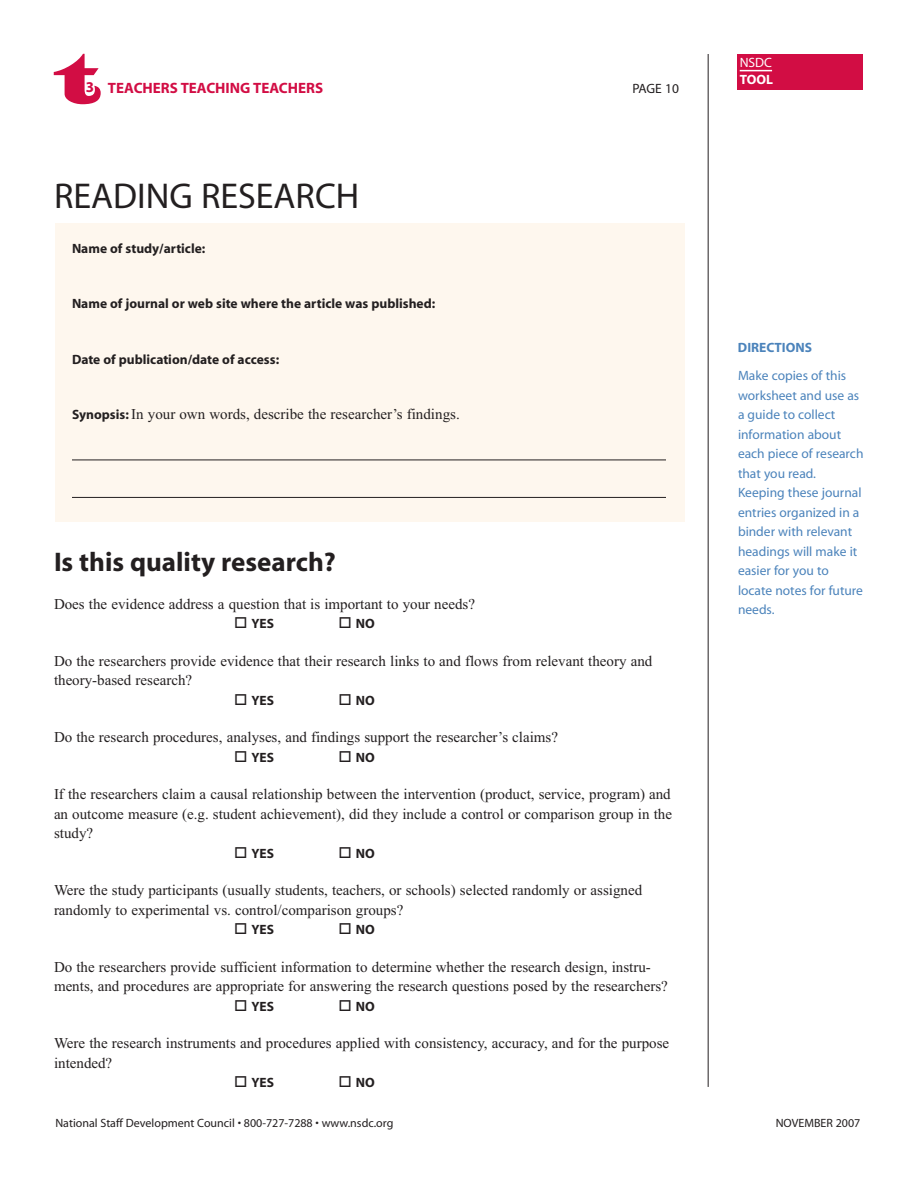
<style>
.page{position:relative;width:918px;height:1188px;background:#fff}
.page>*{position:absolute;margin:0;border:0;box-sizing:border-box;transform-origin:0 0}
.t1{font:72px "Latin Wide";color:#d20d44}
.t2{font:36px "Myriad";color:#231f20}
.t3{font:700 27px "Myriad";color:#231f20}
.t4{font:15px/19.5px "Times";color:#231f20}
.t5{font:700 15px "Myriad";color:#d20d44}
.t6{font:13.5px/19.5px "Myriad";color:#4b83bb}
.t7{font:700 13.5px "Myriad";color:#231f20}
.t8{font:700 13.5px "Myriad";color:#4b83bb}
.t9{font:13.5px "Myriad";letter-spacing:-.005em;color:#231f20}
.t10{font:13.5px "Myriad";color:#fff}
.t11{font:700 13.5px "Myriad";color:#fff}
.t12{font:12px "Myriad";color:#231f20}
.s1{font-family:"Myriad";font-weight:700;font-size:13.5px}
</style>
<div class="page">
<hr style="left:708px;top:54px;width:1px;height:1033px;background:#231f20">
<div style="left:737px;top:54px;width:126px;height:36px;background:#d20d44"></div>
<hr style="left:740px;top:70px;width:32px;height:1px;background:#fff">
<div style="left:55px;top:223px;width:630px;height:299px;background:#fef7ee"></div>
<hr style="left:72px;top:460px;width:594px;height:1px;background:#231f20">
<hr style="left:72px;top:497px;width:594px;height:1px;background:#231f20">
<h1 class="t1" style="left:56px;top:36px;width:47px">t</h1>
<p class="t5" style="left:86px;top:82px;width:239px">3 TEACHERS TEACHING TEACHERS</p>
<p class="t9" style="left:633px;top:83px;width:48px">PAGE 10</p>
<h2 class="t2" style="left:54px;top:183px;width:307px">READING RESEARCH</h2>
<p class="t7" style="left:72px;top:243px;width:135px">Name of study/article:</p>
<p class="t7" style="left:72px;top:299px;width:365px">Name of journal or web site where the article was published:</p>
<p class="t7" style="left:72px;top:354px;width:209px">Date of publication/date of access:</p>
<p class="t4" style="left:72px;top:404px;width:389px"><span class="s1">Synopsis:</span> In your own words, describe the researcher’s findings.</p>
<h3 class="t3" style="left:54px;top:552px;width:283px">Is this quality research?</h3>
<p class="t4" style="left:54px;top:594px;width:423px">Does the evidence address a question that is important to your needs?</p>
<p class="t7" style="left:234px;top:619px;width:42px">□ YES</p>
<p class="t7" style="left:338px;top:619px;width:38px">□ NO</p>
<p class="t4" style="left:54px;top:651px;width:600px">Do the researchers provide evidence that their research links to and flows from relevant theory and theory-based research?</p>
<p class="t7" style="left:234px;top:695px;width:42px">□ YES</p>
<p class="t7" style="left:338px;top:695px;width:38px">□ NO</p>
<p class="t4" style="left:54px;top:727px;width:506px">Do the research procedures, analyses, and findings support the researcher’s claims?</p>
<p class="t7" style="left:234px;top:752px;width:42px">□ YES</p>
<p class="t7" style="left:338px;top:752px;width:38px">□ NO</p>
<p class="t4" style="left:54px;top:784px;width:620px;text-align:justify">If the researchers claim a causal relationship between the intervention (product, service, program) and an outcome measure (e.g. student achievement), did they include a control or comparison group in the study?</p>
<p class="t7" style="left:234px;top:848px;width:42px">□ YES</p>
<p class="t7" style="left:338px;top:848px;width:38px">□ NO</p>
<p class="t4" style="left:54px;top:880px;width:590px">Were the study participants (usually students, teachers, or schools) selected randomly or assigned randomly to experimental vs. control/comparison groups?</p>
<p class="t7" style="left:234px;top:925px;width:42px">□ YES</p>
<p class="t7" style="left:338px;top:925px;width:38px">□ NO</p>
<p class="t4" style="left:54px;top:957px;width:615px">Do the researchers provide sufficient information to determine whether the research design, instru&shy;ments, and procedures are appropriate for answering the research questions posed by the researchers?</p>
<p class="t7" style="left:234px;top:1001px;width:42px">□ YES</p>
<p class="t7" style="left:338px;top:1001px;width:38px">□ NO</p>
<p class="t4" style="left:54px;top:1033px;width:617px">Were the research instruments and procedures applied with consistency, accuracy, and for the purpose intended?</p>
<p class="t7" style="left:234px;top:1078px;width:42px">□ YES</p>
<p class="t7" style="left:338px;top:1078px;width:38px">□ NO</p>
<p class="t10" style="left:740px;top:58px;width:34px">NSDC</p>
<p class="t11" style="left:740px;top:74px;width:35px">TOOL</p>
<p class="t8" style="left:738px;top:342px;width:76px">DIRECTIONS</p>
<p class="t6" style="left:738px;top:367px;width:127px">Make copies of this worksheet and use as a guide to collect information about each piece of research that you read.<br>Keeping these journal entries organized in a binder with relevant headings will make it easier for you to locate notes for future needs.</p>
<p class="t12" style="left:55px;top:1118px;width:339px">National Staff Development Council • 800-727-7288 • www.nsdc.org</p>
<p class="t12" style="left:776px;top:1118px;width:86px">NOVEMBER 2007</p>
</div>
